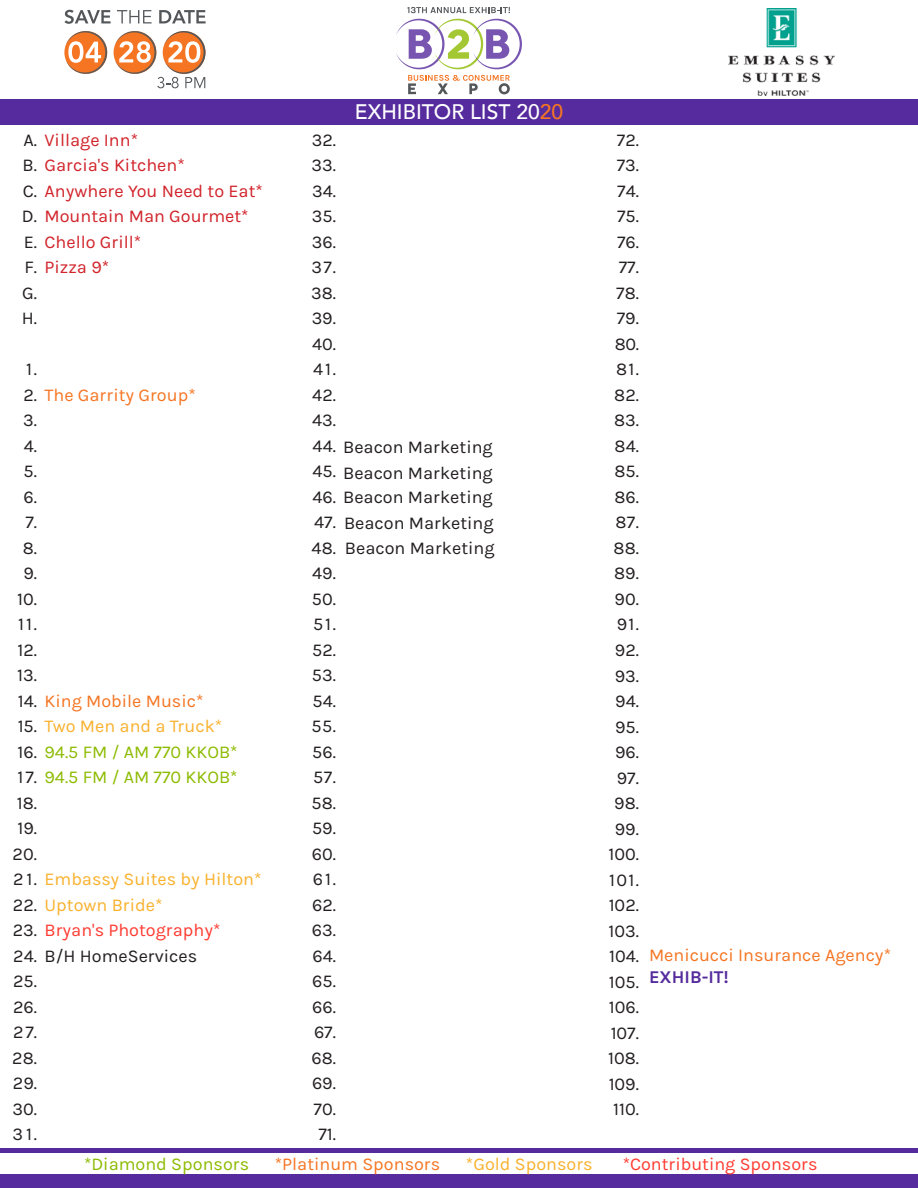
<style>
.page{position:relative;width:918px;height:1188px;background:#fff}
.page>*{position:absolute;margin:0;border:0;box-sizing:border-box;transform-origin:0 0}
.t1{font:500 21px "Avenir";color:#fff}
.t2{font:18px "Karla";color:#231f20}
.t3{font:18px/25.3px "Karla";color:#d1232a}
.t4{font:18px "Karla";color:#f57523}
.t5{font:18px "Karla";color:#f9b12e}
.t6{font:18px "Karla";color:#8dbb00}
.t7{font:18px "Karla";color:#ff3b31}
.t8{font:700 18px "Karla";color:#552b9d}
.s1{color:#231f20}
.s2{color:#f57523}
</style>
<div class="page">
<svg style="left:64px;top:31px;width:43px;height:43px"></svg>
<div style="left:114px;top:31px;width:42px;height:43px;background:#f57523;border-radius:50%"></div>
<svg style="left:64px;top:10px;width:47px;height:14px"></svg>
<svg style="left:117px;top:10px;width:35px;height:13px"></svg>
<svg style="left:159px;top:10px;width:47px;height:13px"></svg>
<svg style="left:66px;top:31px;width:41px;height:43px"></svg>
<svg style="left:115px;top:31px;width:90px;height:57px"></svg>
<svg style="left:396px;top:19px;width:126px;height:50px"></svg>
<svg style="left:407px;top:7px;width:103px;height:6px"></svg>
<svg style="left:408px;top:75px;width:102px;height:19px"></svg>
<img style="left:729px;top:8px;width:106px;height:88px">
<div style="left:0;top:99px;width:918px;height:26px;background:#552b9d"></div>
<div style="left:0;top:1174px;width:918px;height:14px;background:#552b9d"></div>
<div style="left:0;top:1148px;width:918px;height:5px;background:#552b9d"></div>
<p class="t3" style="left:23px;top:127px;width:116px"><span class="s1">A.</span> Village Inn*</p>
<p class="t3" style="left:23px;top:153px;width:164px"><span class="s1">B.</span> Garcia's Kitchen*</p>
<p class="t3" style="left:23px;top:179px;width:242px"><span class="s1">C.</span> Anywhere You Need to Eat*</p>
<p class="t3" style="left:22px;top:204px;width:228px"><span class="s1">D.</span> Mountain Man Gourmet*</p>
<p class="t3" style="left:24px;top:230px;width:119px"><span class="s1">E.</span> Chello Grill*</p>
<p class="t3" style="left:22px;top:255px;width:89px"><span class="s1">F.</span> Pizza 9*<br><span class="s1">G.</span></p>
<p class="t2" style="left:22px;top:308px;width:17px">H.</p>
<p class="t2" style="left:26px;top:359px;width:12px">1.</p>
<p class="t4" style="left:23px;top:385px;width:174px"><span class="s1">2.</span> The Garrity Group*</p>
<p class="t2" style="left:23px;top:410px;width:15px">3.</p>
<p class="t2" style="left:24px;top:436px;width:15px">4.</p>
<p class="t2" style="left:24px;top:461px;width:15px">5.</p>
<p class="t2" style="left:23px;top:487px;width:15px">6.</p>
<p class="t2" style="left:25px;top:512px;width:13px">7.</p>
<p class="t2" style="left:23px;top:538px;width:16px">8.</p>
<p class="t2" style="left:23px;top:563px;width:15px">9.</p>
<p class="t2" style="left:17px;top:589px;width:21px">10.</p>
<p class="t2" style="left:18px;top:614px;width:20px">11.</p>
<p class="t2" style="left:17px;top:640px;width:21px">12.</p>
<p class="t2" style="left:17px;top:665px;width:21px">13.</p>
<p class="t4" style="left:18px;top:691px;width:187px"><span class="s1">14.</span> King Mobile Music*</p>
<p class="t5" style="left:18px;top:717px;width:206px"><span class="s1">15.</span> Two Men and a Truck*</p>
<p class="t6" style="left:18px;top:742px;width:222px"><span class="s1">16.</span> 94.5 FM / AM 770 KKOB*</p>
<p class="t6" style="left:18px;top:768px;width:222px"><span class="s1">17.</span> 94.5 FM / AM 770 KKOB*</p>
<p class="t2" style="left:17px;top:793px;width:22px">18.</p>
<p class="t2" style="left:17px;top:818px;width:21px">19.</p>
<p class="t2" style="left:13px;top:844px;width:26px">20.</p>
<p class="t5" style="left:13px;top:870px;width:250px"><span class="s1">2 1.</span> Embassy Suites by Hilton*</p>
<p class="t5" style="left:13px;top:895px;width:151px"><span class="s1">22.</span> Uptown Bride*</p>
<p class="t7" style="left:13px;top:921px;width:209px"><span class="s1">23.</span> Bryan's Photography*</p>
<p class="t2" style="left:13px;top:946px;width:185px">24. B/H HomeServices</p>
<p class="t2" style="left:13px;top:972px;width:25px">25.</p>
<p class="t2" style="left:13px;top:997px;width:25px">26.</p>
<p class="t2" style="left:13px;top:1023px;width:25px">27.</p>
<p class="t2" style="left:12px;top:1048px;width:26px">28.</p>
<p class="t2" style="left:13px;top:1074px;width:26px">29.</p>
<p class="t2" style="left:12px;top:1099px;width:26px">30.</p>
<p class="t2" style="left:13px;top:1125px;width:26px">31.</p>
<p class="t1" style="left:355px;top:94px;width:210px">EXHIBITOR LIST 20<span class="s2">20</span></p>
<p class="t2" style="left:312px;top:130px;width:26px">32.</p>
<p class="t2" style="left:312px;top:155px;width:26px">33.</p>
<p class="t2" style="left:312px;top:181px;width:25px">34.</p>
<p class="t2" style="left:312px;top:206px;width:26px">35.</p>
<p class="t2" style="left:312px;top:232px;width:26px">36.</p>
<p class="t2" style="left:311px;top:257px;width:26px">37.</p>
<p class="t2" style="left:311px;top:283px;width:26px">38.</p>
<p class="t2" style="left:312px;top:308px;width:26px">39.</p>
<p class="t2" style="left:312px;top:334px;width:25px">40.</p>
<p class="t2" style="left:313px;top:359px;width:24px">41.</p>
<p class="t2" style="left:312px;top:385px;width:25px">42.</p>
<p class="t2" style="left:312px;top:410px;width:25px">43.</p>
<p class="t2" style="left:313px;top:437px;width:182px">44. Beacon Marketing</p>
<p class="t2" style="left:313px;top:463px;width:182px">45. Beacon Marketing</p>
<p class="t2" style="left:314px;top:513px;width:181px">47. Beacon Marketing</p>
<p class="t2" style="left:312px;top:538px;width:26px">48.</p>
<p class="t2" style="left:312px;top:563px;width:25px">49.</p>
<p class="t2" style="left:312px;top:589px;width:26px">50.</p>
<p class="t2" style="left:313px;top:614px;width:24px">51.</p>
<p class="t2" style="left:312px;top:640px;width:25px">52.</p>
<p class="t2" style="left:312px;top:665px;width:26px">53.</p>
<p class="t2" style="left:313px;top:691px;width:25px">54.</p>
<p class="t2" style="left:312px;top:716px;width:26px">55.</p>
<p class="t2" style="left:312px;top:742px;width:25px">56.</p>
<p class="t2" style="left:313px;top:767px;width:24px">57.</p>
<p class="t2" style="left:312px;top:793px;width:26px">58.</p>
<p class="t2" style="left:312px;top:818px;width:25px">59.</p>
<p class="t2" style="left:312px;top:844px;width:26px">60.</p>
<p class="t2" style="left:313px;top:870px;width:25px">61.</p>
<p class="t2" style="left:312px;top:895px;width:25px">62.</p>
<p class="t2" style="left:312px;top:921px;width:26px">63.</p>
<p class="t2" style="left:312px;top:946px;width:25px">64.</p>
<p class="t2" style="left:312px;top:972px;width:25px">65.</p>
<p class="t2" style="left:312px;top:997px;width:25px">66.</p>
<p class="t2" style="left:314px;top:1023px;width:23px">67.</p>
<p class="t2" style="left:311px;top:1048px;width:26px">68.</p>
<p class="t2" style="left:312px;top:1074px;width:25px">69.</p>
<p class="t2" style="left:314px;top:1099px;width:24px">70.</p>
<p class="t2" style="left:318px;top:1125px;width:19px">71.</p>
<p class="t2" style="left:312px;top:487px;width:182px">46. Beacon Marketing</p>
<p class="t2" style="left:345px;top:538px;width:151px">Beacon Marketing</p>
<p class="t2" style="left:617px;top:130px;width:24px">72.</p>
<p class="t2" style="left:617px;top:156px;width:24px">73.</p>
<p class="t2" style="left:617px;top:181px;width:23px">74.</p>
<p class="t2" style="left:617px;top:207px;width:23px">75.</p>
<p class="t2" style="left:617px;top:232px;width:23px">76.</p>
<p class="t2" style="left:619px;top:258px;width:22px">77.</p>
<p class="t2" style="left:616px;top:283px;width:24px">78.</p>
<p class="t2" style="left:617px;top:309px;width:24px">79.</p>
<p class="t2" style="left:615px;top:334px;width:26px">80.</p>
<p class="t2" style="left:616px;top:360px;width:24px">81.</p>
<p class="t2" style="left:614px;top:385px;width:26px">82.</p>
<p class="t2" style="left:614px;top:411px;width:26px">83.</p>
<p class="t2" style="left:615px;top:436px;width:26px">84.</p>
<p class="t2" style="left:615px;top:462px;width:26px">85.</p>
<p class="t2" style="left:614px;top:487px;width:26px">86.</p>
<p class="t2" style="left:615px;top:513px;width:25px">87.</p>
<p class="t2" style="left:614px;top:538px;width:27px">88.</p>
<p class="t2" style="left:614px;top:564px;width:26px">89.</p>
<p class="t2" style="left:615px;top:589px;width:26px">90.</p>
<p class="t2" style="left:617px;top:615px;width:24px">91.</p>
<p class="t2" style="left:615px;top:640px;width:26px">92.</p>
<p class="t2" style="left:615px;top:666px;width:26px">93.</p>
<p class="t2" style="left:615px;top:691px;width:25px">94.</p>
<p class="t2" style="left:615px;top:717px;width:25px">95.</p>
<p class="t2" style="left:615px;top:742px;width:25px">96.</p>
<p class="t2" style="left:617px;top:768px;width:24px">97.</p>
<p class="t2" style="left:614px;top:793px;width:26px">98.</p>
<p class="t2" style="left:615px;top:819px;width:26px">99.</p>
<p class="t2" style="left:608px;top:844px;width:32px">100.</p>
<p class="t2" style="left:609px;top:870px;width:31px">101.</p>
<p class="t2" style="left:609px;top:895px;width:32px">102.</p>
<p class="t2" style="left:608px;top:921px;width:32px">103.</p>
<p class="t2" style="left:609px;top:946px;width:31px">104.</p>
<p class="t2" style="left:609px;top:972px;width:32px">105.</p>
<p class="t2" style="left:609px;top:997px;width:32px">106.</p>
<p class="t2" style="left:611px;top:1023px;width:30px">107.</p>
<p class="t2" style="left:608px;top:1048px;width:32px">108.</p>
<p class="t2" style="left:609px;top:1074px;width:32px">109.</p>
<p class="t2" style="left:613px;top:1099px;width:27px">110.</p>
<p class="t4" style="left:649px;top:945px;width:244px">Menicucci Insurance Agency*</p>
<p class="t8" style="left:649px;top:966px;width:81px">EXHIB-IT!</p>
<p class="t6" style="left:84px;top:1154px;width:167px">*Diamond Sponsors</p>
<p class="t4" style="left:275px;top:1154px;width:167px">*Platinum Sponsors</p>
<p class="t5" style="left:466px;top:1154px;width:128px">*Gold Sponsors</p>
<p class="t7" style="left:623px;top:1154px;width:196px">*Contributing Sponsors</p>
</div>
